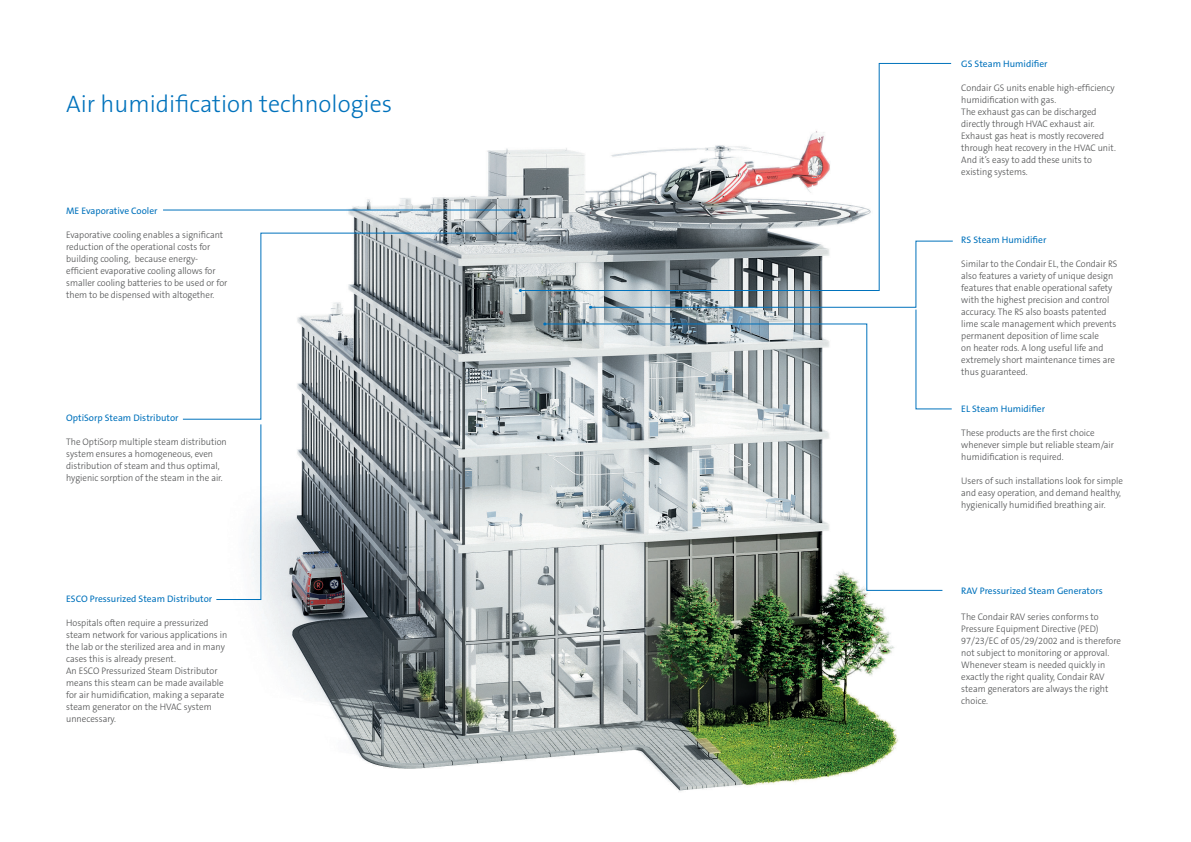
<style>
.page{position:relative;width:1191px;height:842px;background:#fff}
.page>*{position:absolute;margin:0;border:0;box-sizing:border-box;transform-origin:0 0}
.t1{font:300 24px "The Sans B3";color:#0072bc}
.t2{font:300 9.5px/12px "The Sans B3";color:#4b4c4d;scale:.95 1}
.t3{font:9.5px "The Sans B5 Plain";color:#0072bc}
</style>
<div class="page">
<img style="left:163px;top:148px;width:735px;height:643px">
<hr style="left:163px;top:210px;width:361px;height:1px;background:#0072bc">
<svg style="left:182px;top:232px;width:334px;height:188px"></svg>
<svg style="left:519px;top:63px;width:433px;height:228px"></svg>
<svg style="left:216px;top:424px;width:46px;height:176px"></svg>
<svg style="left:589px;top:240px;width:364px;height:170px"></svg>
<svg style="left:544px;top:323px;width:399px;height:268px"></svg>
<p class="t1" style="left:66px;top:91px;width:327px">Air humidification technologies</p>
<p class="t3" style="left:66px;top:205px;width:93px">ME Evaporative Cooler</p>
<p class="t2" style="left:66px;top:229px;width:171px">Evaporative cooling enables a significant reduction of the operational costs for building cooling, because energy&shy;efficient evaporative cooling allows for smaller cooling batteries to be used or for them to be dispensed with altogether.</p>
<p class="t3" style="left:66px;top:413px;width:114px">OptiSorp Steam Distributor</p>
<p class="t2" style="left:66px;top:436px;width:171px">The OptiSorp multiple steam distribution system ensures a homogeneous, even distribution of steam and thus optimal, hygienic sorption of the steam in the air.</p>
<p class="t3" style="left:66px;top:594px;width:148px">ESCO Pressurized Steam Distributor</p>
<p class="t2" style="left:66px;top:617px;width:171px">Hospitals often require a pressurized steam network for various applications in the lab or the sterilized area and in many cases this is already present.</p>
<p class="t2" style="left:66px;top:665px;width:168px">An ESCO Pressurized Steam Distributor means this steam can be made available for air humidification, making a separate steam generator on the HVAC system unnecessary.</p>
<p class="t3" style="left:961px;top:58px;width:88px">GS Steam Humidifier</p>
<p class="t2" style="left:961px;top:82px;width:163px">Condair GS units enable high-efficiency humidification with gas.</p>
<p class="t2" style="left:961px;top:106px;width:164px">The exhaust gas can be discharged directly through HVAC exhaust air.<br>Exhaust gas heat is mostly recovered through heat recovery in the HVAC unit.</p>
<p class="t2" style="left:961px;top:154px;width:139px">And it’s easy to add these units to existing systems.</p>
<p class="t3" style="left:961px;top:235px;width:87px">RS Steam Humidifier</p>
<p class="t2" style="left:961px;top:258px;width:166px">Similar to the Condair EL, the Condair RS also features a variety of unique design features that enable operational safety with the highest precision and control accuracy. The RS also boasts patented lime scale management which prevents permanent deposition of lime scale<br>on heater rods. A long useful life and extremely short maintenance times are thus guaranteed.</p>
<p class="t3" style="left:961px;top:403px;width:85px">EL Steam Humidifier</p>
<p class="t2" style="left:961px;top:427px;width:162px">These products are the first choice whenever simple but reliable steam/air humidification is required.</p>
<p class="t2" style="left:961px;top:475px;width:172px">Users of such installations look for simple and easy operation, and demand healthy, hygienically humidified breathing air.</p>
<p class="t3" style="left:961px;top:585px;width:143px">RAV Pressurized Steam Generators</p>
<p class="t2" style="left:961px;top:611px;width:170px">The Condair RAV series conforms to Pressure Equipment Directive (PED)<br>97/23/EC of 05/29/2002 and is therefore not subject to monitoring or approval.<br>Whenever steam is needed quickly in exactly the right quality, Condair RAV steam generators are always the right choice.</p>
</div>
